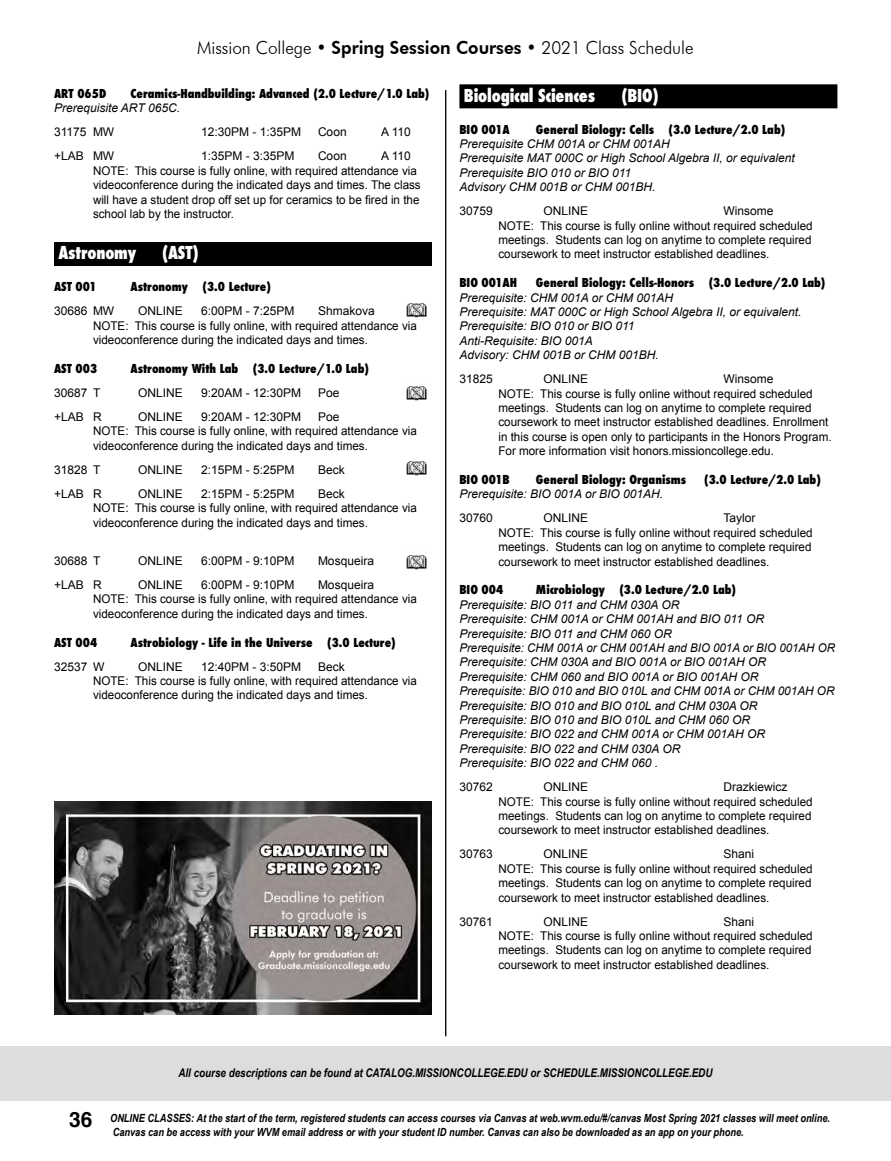
<style>
.page{position:relative;width:891px;height:1161px;background:#fff}
.page>*{position:absolute;margin:0;border:0;box-sizing:border-box;transform-origin:0 0}
.t1{font:700 21px "Helvetica";color:#000}
.t2{font:300 18px "Futura BT";color:#000;scale:.95 1}
.t3{font:800 condensed 17.4px "Futura";letter-spacing:-.01em;color:#fff;scale:.95 1}
.t4{font:12px/14.4px "Arial";color:#000}
.t5{font:italic 12px/14.4px "Arial";color:#000}
.t6{font:800 condensed 12px "Futura";color:#000}
.t7{font:italic 700 12px "Arial Narrow";color:#000}
.t8{font:italic 700 11.25px/13.5px "Arial Narrow";color:#000}
.s1{font-weight:800}
</style>
<div class="page">
<hr style="left:445px;top:90px;width:1px;height:946px;background:#000">
<div style="left:0;top:1046px;width:891px;height:54px;background:#dcddde"></div>
<div style="left:54px;top:242px;width:378px;height:24px;background:#000"></div>
<div style="left:459px;top:84px;width:378px;height:24px;background:#000"></div>
<img style="left:54px;top:802px;width:378px;height:213px">
<img style="left:406px;top:303px;width:21px;height:15px">
<img style="left:406px;top:386px;width:21px;height:15px">
<img style="left:406px;top:461px;width:21px;height:15px">
<img style="left:406px;top:555px;width:21px;height:15px">
<h2 class="t2" style="left:197px;top:37px;width:524px">Mission College • <span class="s1">Spring Session Courses</span> • 2021 Class Schedule</h2>
<p class="t6" style="left:54px;top:85px;width:54px">ART 065D</p>
<p class="t6" style="left:130px;top:85px;width:301px">Ceramics-Handbuilding: Advanced (2.0 Lecture/1.0 Lab)</p>
<p class="t5" style="left:54px;top:101px;width:128px">Prerequisite ART 065C.</p>
<p class="t4" style="left:54px;top:125px;width:62px">31175 MW</p>
<p class="t4" style="left:201px;top:125px;width:102px">12:30PM - 1:35PM</p>
<p class="t4" style="left:318px;top:125px;width:30px">Coon</p>
<p class="t4" style="left:381px;top:125px;width:31px">A 110</p>
<p class="t4" style="left:54px;top:149px;width:62px">+LAB MW</p>
<p class="t4" style="left:201px;top:149px;width:95px">1:35PM - 3:35PM</p>
<p class="t4" style="left:318px;top:149px;width:30px">Coon</p>
<p class="t4" style="left:93px;top:149px;width:329px;text-indent:288px">A 110<br>NOTE: This course is fully online, with required attendance via videoconference during the indicated days and times. The class will have a student drop off set up for ceramics to be fired in the school lab by the instructor.</p>
<h3 class="t3" style="left:58px;top:241px;width:83px">Astronomy</h3>
<h3 class="t3" style="left:162px;top:241px;width:40px">(AST)</h3>
<p class="t6" style="left:54px;top:279px;width:44px">AST 001</p>
<p class="t6" style="left:130px;top:279px;width:142px">Astronomy (3.0 Lecture)</p>
<p class="t4" style="left:54px;top:304px;width:62px">30686 MW</p>
<p class="t4" style="left:138px;top:304px;width:46px">ONLINE</p>
<p class="t4" style="left:201px;top:304px;width:95px">6:00PM - 7:25PM</p>
<p class="t4" style="left:93px;top:304px;width:325px;text-indent:225px">Shmakova<br>NOTE: This course is fully online, with required attendance via videoconference during the indicated days and times.</p>
<p class="t6" style="left:54px;top:360px;width:45px">AST 003</p>
<p class="t6" style="left:130px;top:360px;width:240px">Astronomy With Lab (3.0 Lecture/1.0 Lab)</p>
<p class="t4" style="left:54px;top:386px;width:48px">30687 T</p>
<p class="t4" style="left:138px;top:386px;width:46px">ONLINE</p>
<p class="t4" style="left:201px;top:386px;width:102px">9:20AM - 12:30PM</p>
<p class="t4" style="left:318px;top:386px;width:23px">Poe</p>
<p class="t4" style="left:54px;top:410px;width:49px">+LAB R</p>
<p class="t4" style="left:138px;top:410px;width:46px">ONLINE</p>
<p class="t4" style="left:201px;top:410px;width:102px">9:20AM - 12:30PM</p>
<p class="t4" style="left:93px;top:410px;width:325px;text-indent:225px">Poe<br>NOTE: This course is fully online, with required attendance via videoconference during the indicated days and times.</p>
<p class="t4" style="left:54px;top:462px;width:48px">31828 T</p>
<p class="t4" style="left:138px;top:462px;width:46px">ONLINE</p>
<p class="t4" style="left:201px;top:462px;width:95px">2:15PM - 5:25PM</p>
<p class="t4" style="left:318px;top:462px;width:28px">Beck</p>
<p class="t4" style="left:54px;top:486px;width:49px">+LAB R</p>
<p class="t4" style="left:138px;top:486px;width:46px">ONLINE</p>
<p class="t4" style="left:201px;top:486px;width:95px">2:15PM - 5:25PM</p>
<p class="t4" style="left:93px;top:486px;width:325px;text-indent:225px">Beck<br>NOTE: This course is fully online, with required attendance via videoconference during the indicated days and times.</p>
<p class="t4" style="left:54px;top:554px;width:48px">30688 T</p>
<p class="t4" style="left:138px;top:554px;width:46px">ONLINE</p>
<p class="t4" style="left:201px;top:554px;width:95px">6:00PM - 9:10PM</p>
<p class="t4" style="left:318px;top:554px;width:58px">Mosqueira</p>
<p class="t4" style="left:54px;top:578px;width:49px">+LAB R</p>
<p class="t4" style="left:138px;top:578px;width:46px">ONLINE</p>
<p class="t4" style="left:201px;top:578px;width:95px">6:00PM - 9:10PM</p>
<p class="t4" style="left:93px;top:578px;width:325px;text-indent:225px">Mosqueira<br>NOTE: This course is fully online, with required attendance via videoconference during the indicated days and times.</p>
<p class="t6" style="left:54px;top:634px;width:45px">AST 004</p>
<p class="t6" style="left:130px;top:634px;width:267px">Astrobiology - Life in the Universe (3.0 Lecture)</p>
<p class="t4" style="left:54px;top:659px;width:52px">32537 W</p>
<p class="t4" style="left:138px;top:659px;width:46px">ONLINE</p>
<p class="t4" style="left:201px;top:659px;width:102px">12:40PM - 3:50PM</p>
<p class="t4" style="left:93px;top:659px;width:325px;text-indent:225px">Beck<br>NOTE: This course is fully online, with required attendance via videoconference during the indicated days and times.</p>
<h3 class="t3" style="left:464px;top:83px;width:140px">Biological Sciences</h3>
<h3 class="t3" style="left:621px;top:83px;width:41px">(BIO)</h3>
<p class="t6" style="left:459px;top:121px;width:52px">BIO 001A</p>
<p class="t6" style="left:536px;top:121px;width:251px">General Biology: Cells (3.0 Lecture/2.0 Lab)</p>
<p class="t5" style="left:459px;top:137px;width:337px">Prerequisite CHM 001A or CHM 001AH<br>Prerequisite MAT 000C or High School Algebra II, or equivalent Prerequisite BIO 010 or BIO 011<br>Advisory CHM 001B or CHM 001BH.</p>
<p class="t4" style="left:459px;top:204px;width:35px">30759</p>
<p class="t4" style="left:543px;top:204px;width:46px">ONLINE</p>
<p class="t4" style="left:498px;top:204px;width:316px;text-indent:225px">Winsome<br>NOTE: This course is fully online without required scheduled meetings. Students can log on anytime to complete required coursework to meet instructor established deadlines.</p>
<p class="t6" style="left:459px;top:275px;width:59px">BIO 001AH</p>
<p class="t6" style="left:536px;top:275px;width:291px">General Biology: Cells-Honors (3.0 Lecture/2.0 Lab)</p>
<p class="t5" style="left:459px;top:290px;width:344px">Prerequisite: CHM 001A or CHM 001AH<br>Prerequisite: MAT 000C or High School Algebra II, or equivalent.<br>Prerequisite: BIO 010 or BIO 011<br>Anti-Requisite: BIO 001A<br>Advisory: CHM 001B or CHM 001BH.</p>
<p class="t4" style="left:459px;top:372px;width:35px">31825</p>
<p class="t4" style="left:543px;top:372px;width:46px">ONLINE</p>
<p class="t4" style="left:498px;top:372px;width:335px;text-indent:225px">Winsome<br>NOTE: This course is fully online without required scheduled meetings. Students can log on anytime to complete required coursework to meet instructor established deadlines. Enrollment in this course is open only to participants in the Honors Program.<br>For more information visit honors.missioncollege.edu.</p>
<p class="t6" style="left:459px;top:471px;width:52px">BIO 001B</p>
<p class="t6" style="left:536px;top:471px;width:152px">General Biology: Organisms</p>
<p class="t6" style="left:704px;top:471px;width:118px">(3.0 Lecture/2.0 Lab)</p>
<p class="t5" style="left:459px;top:487px;width:205px">Prerequisite: BIO 001A or BIO 001AH.</p>
<p class="t4" style="left:459px;top:511px;width:35px">30760</p>
<p class="t4" style="left:543px;top:511px;width:46px">ONLINE</p>
<p class="t4" style="left:498px;top:511px;width:316px;text-indent:225px">Taylor<br>NOTE: This course is fully online without required scheduled meetings. Students can log on anytime to complete required coursework to meet instructor established deadlines.</p>
<p class="t6" style="left:459px;top:582px;width:45px">BIO 004</p>
<p class="t6" style="left:536px;top:582px;width:202px">Microbiology (3.0 Lecture/2.0 Lab)</p>
<p class="t5" style="left:459px;top:598px;width:377px">Prerequisite: BIO 011 and CHM 030A OR<br>Prerequisite: CHM 001A or CHM 001AH and BIO 011 OR<br>Prerequisite: BIO 011 and CHM 060 OR<br>Prerequisite: CHM 001A or CHM 001AH and BIO 001A or BIO 001AH OR Prerequisite: CHM 030A and BIO 001A or BIO 001AH OR Prerequisite: CHM 060 and BIO 001A or BIO 001AH OR<br>Prerequisite: BIO 010 and BIO 010L and CHM 001A or CHM 001AH OR Prerequisite: BIO 010 and BIO 010L and CHM 030A OR<br>Prerequisite: BIO 010 and BIO 010L and CHM 060 OR<br>Prerequisite: BIO 022 and CHM 001A or CHM 001AH OR Prerequisite: BIO 022 and CHM 030A OR<br>Prerequisite: BIO 022 and CHM 060 .</p>
<p class="t4" style="left:459px;top:780px;width:35px">30762</p>
<p class="t4" style="left:543px;top:780px;width:46px">ONLINE</p>
<p class="t4" style="left:498px;top:780px;width:316px;text-indent:225px">Drazkiewicz NOTE: This course is fully online without required scheduled meetings. Students can log on anytime to complete required coursework to meet instructor established deadlines.</p>
<p class="t4" style="left:459px;top:847px;width:35px">30763</p>
<p class="t4" style="left:543px;top:847px;width:46px">ONLINE</p>
<p class="t4" style="left:498px;top:847px;width:316px;text-indent:225px">Shani<br>NOTE: This course is fully online without required scheduled meetings. Students can log on anytime to complete required coursework to meet instructor established deadlines.</p>
<p class="t4" style="left:459px;top:914px;width:35px">30761</p>
<p class="t4" style="left:543px;top:914px;width:46px">ONLINE</p>
<p class="t4" style="left:498px;top:914px;width:316px;text-indent:225px">Shani<br>NOTE: This course is fully online without required scheduled meetings. Students can log on anytime to complete required coursework to meet instructor established deadlines.</p>
<h1 class="t1" style="left:69px;top:1103px;width:25px">36</h1>
<p class="t7" style="left:178px;top:1064px;width:536px">All course descriptions can be found at CATALOG.MISSIONCOLLEGE.EDU or SCHEDULE.MISSIONCOLLEGE.EDU</p>
<p class="t8" style="left:110px;top:1111px;width:721px">ONLINE CLASSES: At the start of the term, registered students can access courses via Canvas at web.wvm.edu/#/canvas Most Spring 2021 classes will meet online.<br>Canvas can be access with your WVM email address or with your student ID number. Canvas can also be downloaded as an app on your phone.</p>
</div>
